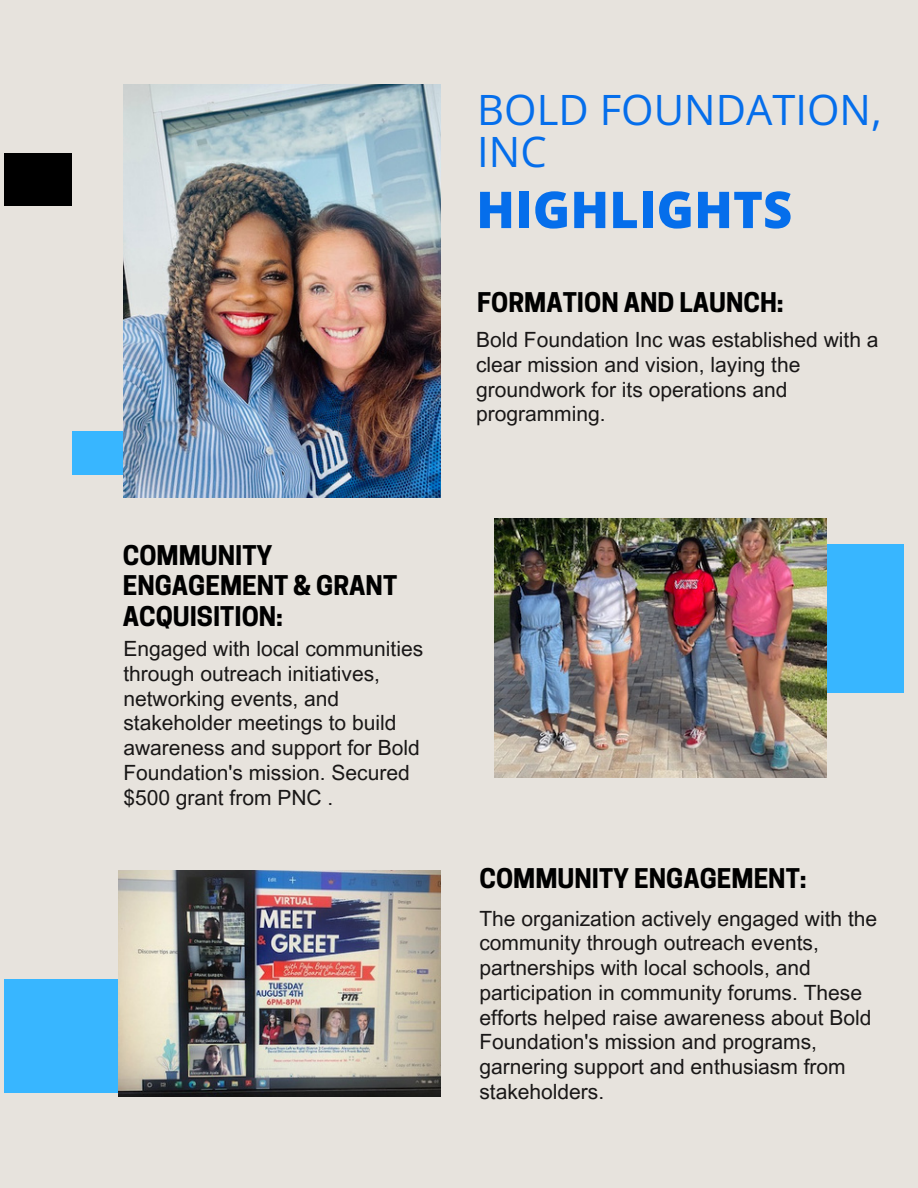
<style>
.page{position:relative;width:918px;height:1188px;background:#e7e3dd}
.page>*{position:absolute;margin:0;border:0;box-sizing:border-box;transform-origin:0 0}
.t1{font:800 50.85px "Open Sans";color:#056eeb}
.t2{font:41.85px/41.7px "Open Sans";color:#056eeb}
.t3{font:700 25.5px/30.3px "Cooper Hewitt";color:#000}
.t4{font:21px/24.8px "Arial MT Pro";color:#191717}
</style>
<div class="page">
<div style="left:5px;top:153px;width:67px;height:53px;background:#000"></div>
<div style="left:766px;top:544px;width:137px;height:148px;background:#38b6ff"></div>
<div style="left:5px;top:979px;width:177px;height:114px;background:#38b6ff"></div>
<div style="left:72px;top:431px;width:117px;height:44px;background:#38b6ff"></div>
<img style="left:123px;top:84px;width:317px;height:414px">
<img style="left:118px;top:870px;width:322px;height:227px">
<img style="left:494px;top:519px;width:332px;height:259px">
<p class="t3" style="left:123px;top:544px;width:276px">COMMUNITY<br>ENGAGEMENT &amp; GRANT<br>ACQUISITION:</p>
<p class="t4" style="left:123px;top:639px;width:301px">Engaged with local communities through outreach initiatives, networking events, and stakeholder meetings to build awareness and support for Bold<br>Foundation's mission. Secured $500 grant from PNC .</p>
<h2 class="t2" style="left:477px;top:88px;width:406px">BOLD FOUNDATION,<br>INC</h2>
<h1 class="t1" style="left:476px;top:174px;width:318px">HIGHLIGHTS</h1>
<p class="t3" style="left:477px;top:290px;width:308px">FORMATION AND LAUNCH:</p>
<p class="t4" style="left:476px;top:330px;width:404px">Bold Foundation Inc was established with a clear mission and vision, laying the groundwork for its operations and programming.</p>
<p class="t3" style="left:479px;top:866px;width:329px">COMMUNITY ENGAGEMENT:</p>
<p class="t4" style="left:479px;top:909px;width:399px">The organization actively engaged with the community through outreach events, partnerships with local schools, and participation in community forums. These efforts helped raise awareness about Bold Foundation's mission and programs, garnering support and enthusiasm from stakeholders.</p>
</div>
